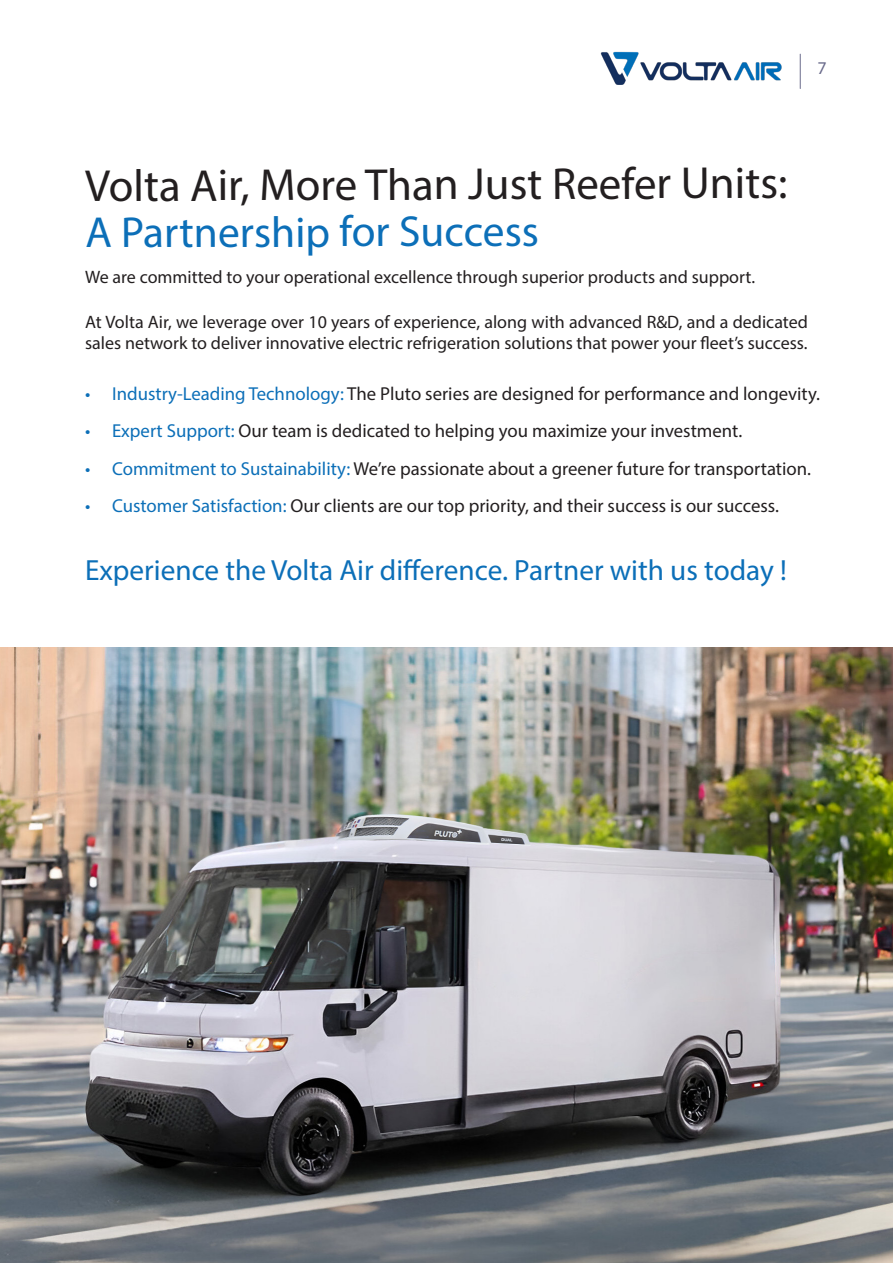
<style>
.page{position:relative;width:893px;height:1263px;background:#fff}
.page>*{position:absolute;margin:0;border:0;box-sizing:border-box;transform-origin:0 0}
.t1{font:45px "Myriad Pro";letter-spacing:-.005em;color:#231f20}
.t2{font:43.5px "Myriad Pro";letter-spacing:-.005em;color:#0c6fb8}
.t3{font:29.25px "Myriad Pro";color:#0c6fb8}
.t4{font:18.75px "Myriad Pro";color:#231f20}
.t5{font:18px/21px "Myriad Pro";color:#231f20}
.t6{font:18px "Myriad Pro";color:#6a6b8b}
.s1{color:#0c6fb8}
</style>
<div class="page">
<img style="left:0;top:648px;width:893px;height:615px">
<hr style="left:800px;top:54px;width:1px;height:35px;background:#6a6b8b">
<img style="left:600px;top:51px;width:182px;height:34px">
<p class="t6" style="left:817px;top:57px;width:11px">7</p>
<p class="t1" style="left:85px;top:157px;width:704px">Volta Air, More Than Just Reefer Units:</p>
<p class="t2" style="left:85px;top:205px;width:455px">A Partnership for Success</p>
<p class="t5" style="left:85px;top:266px;width:671px">We are committed to your operational excellence through superior products and support.</p>
<p class="t5" style="left:85px;top:311px;width:724px">At Volta Air, we leverage over 10 years of experience, along with advanced R&amp;D, and a dedicated sales network to deliver innovative electric refrigeration solutions that power your fleet’s success.</p>
<p class="t4" style="left:85px;top:382px;width:736px"><span class="s1">• Industry-Leading Technology:</span> The Pluto series are designed for performance and longevity.</p>
<p class="t4" style="left:85px;top:420px;width:659px"><span class="s1">• Expert Support:</span> Our team is dedicated to helping you maximize your investment.</p>
<p class="t4" style="left:85px;top:457px;width:728px"><span class="s1">• Commitment to Sustainability:</span> We’re passionate about a greener future for transportation.</p>
<p class="t4" style="left:85px;top:495px;width:695px"><span class="s1">• Customer Satisfaction:</span> Our clients are our top priority, and their success is our success.</p>
<p class="t3" style="left:85px;top:553px;width:703px">Experience the Volta Air difference. Partner with us today !</p>
</div>
